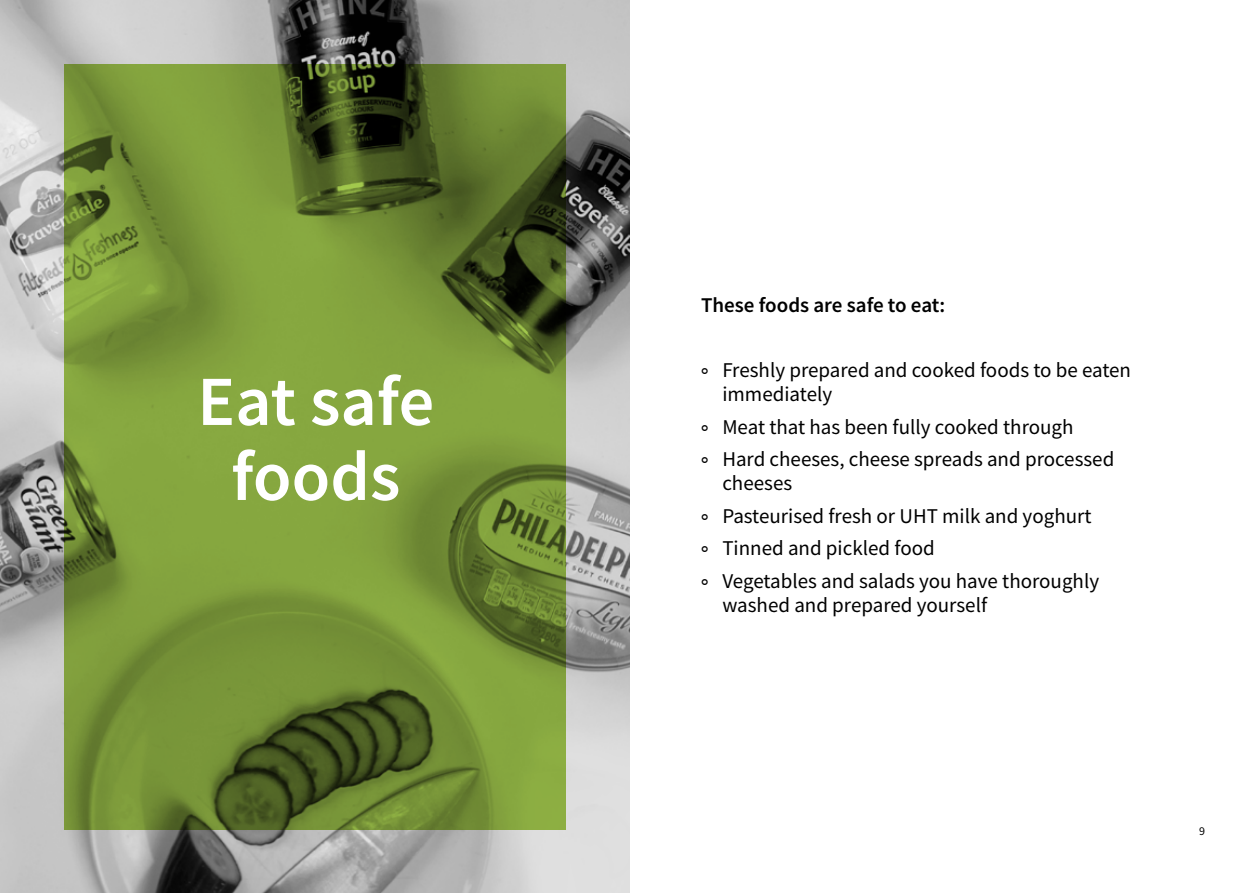
<style>
.page{position:relative;width:1259px;height:893px;background:#fff}
.page>*{position:absolute;margin:0;border:0;box-sizing:border-box;transform-origin:0 0}
.t1{font:600 70.5px/75px "Source Sans Pro";color:#fff;text-align:center}
.t2{font:21px/32.5px "Source Sans Pro";color:#000}
.t3{font:600 21px "Source Sans Pro";color:#000}
.t4{font:12px "Source Sans Pro";color:#000}
</style>
<div class="page">
<img style="left:0;top:0;width:629px;height:893px">
<svg style="left:64px;top:64px;width:502px;height:765px;background:#708b34"></svg>
<h1 class="t1" style="left:197px;top:363px;width:238px">Eat safe foods</h1>
<p class="t3" style="left:701px;top:292px;width:246px">These foods are safe to eat:</p>
<p class="t2" style="left:722px;top:358px;width:410px;line-height:24px">Freshly prepared and cooked foods to be eaten immediately</p>
<p class="t2" style="left:722px;top:410px;width:393px">Meat that has been fully cooked through<br>Hard cheeses, cheese spreads and processed</p>
<p class="t2" style="left:722px;top:467px;width:378px">cheeses<br>Pasteurised fresh or UHT milk and yoghurt<br>Tinned and pickled food<br>Vegetables and salads you have thoroughly</p>
<p class="t2" style="left:722px;top:588px;width:266px">washed and prepared yourself</p>
<p class="t4" style="left:1199px;top:823px;width:7px">9</p>
</div>
